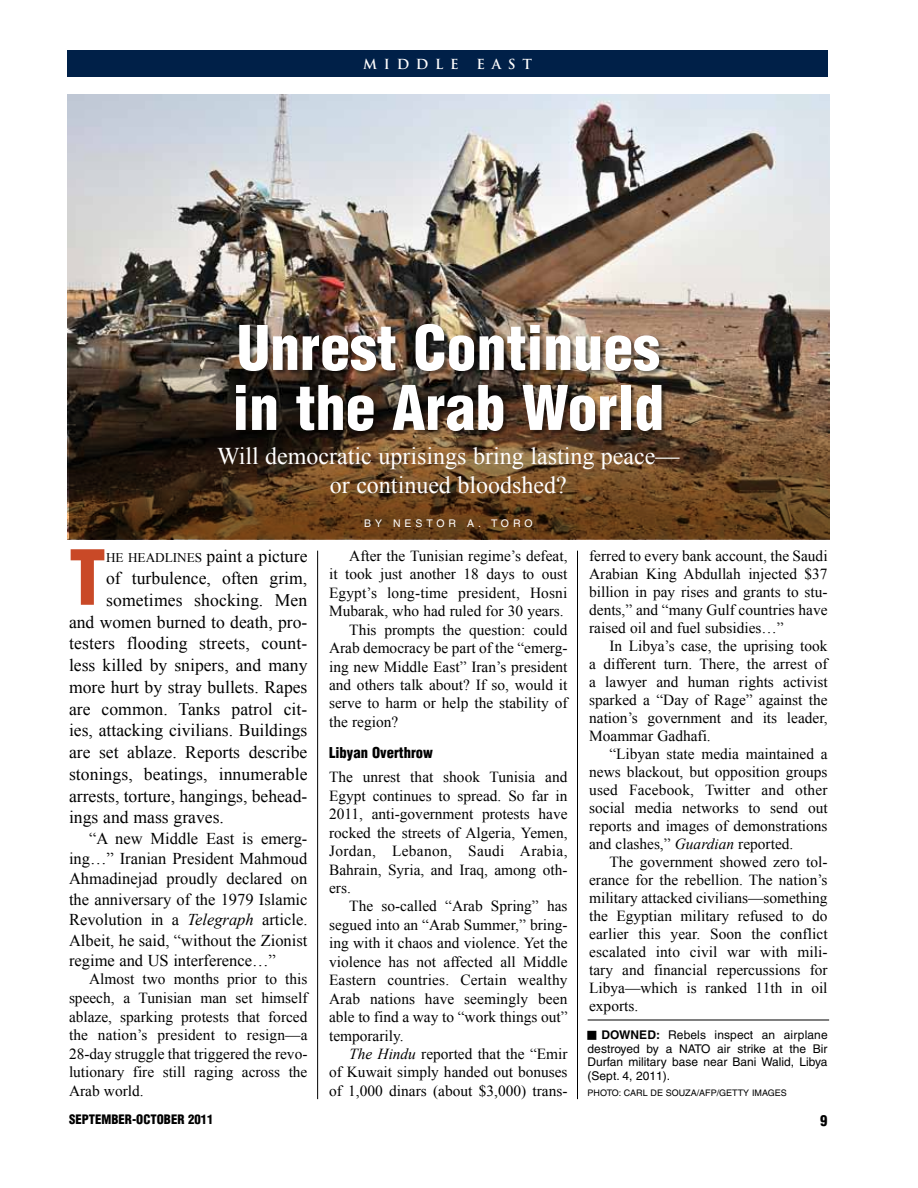
<style>
.page{position:relative;width:918px;height:1188px;background:#fff}
.page>*{position:absolute;margin:0;border:0;box-sizing:border-box;transform-origin:0 0}
.t1{font:900 condensed 73.95px "Helvetica";color:#c94927}
.t2{font:900 condensed 60px/60px "Helvetica";color:#fff}
.t3{font:24px/28.8px "Times New Roman";color:#fff;text-align:center}
.t4{font:17.7px "Times New Roman";color:#000}
.t5{font:16.5px/20.4px "Times New Roman";color:#000;text-align:justify}
.t6{font:15.3px/18px "Times New Roman";color:#000;text-align:justify}
.t7{font:900 condensed 14.7px "Helvetica";color:#000}
.t8{font:700 13.5px "Trajan Pro";letter-spacing:.495em;color:#fff}
.t9{font:900 condensed 12.75px "Helvetica";color:#000}
.t10{font:12px/13.5px "Helvetica";color:#000;text-align:justify}
.t11{font:700 12px "Helvetica";color:#000}
.t12{font:10.5px "Helvetica";letter-spacing:.375em;color:#fff}
.t13{font:9px "Helvetica";color:#000}
.s1{font-size:13.2px}
.s2{font-style:italic}
.s3{font-weight:700}
</style>
<div class="page">
<img style="left:68px;top:94px;width:761px;height:446px">
<img style="left:69px;top:280px;width:761px;height:260px">
<hr style="left:317px;top:551px;width:1px;height:548px;background:#000">
<hr style="left:577px;top:551px;width:1px;height:548px;background:#000">
<div style="left:68px;top:50px;width:760px;height:27px;background:#002048"></div>
<div style="left:236px;top:324px;width:432px;height:113px;background:#000;opacity:.5"></div>
<hr style="left:588px;top:1020px;width:241px;height:1px;background:#000">
<p class="t8" style="left:363px;top:55px;width:97px">MI DDLE</p>
<p class="t8" style="left:477px;top:55px;width:57px">E AST</p>
<h2 class="t2" style="left:232px;top:317px;width:433px">Unrest Continues in the Arab World</h2>
<h3 class="t3" style="left:217px;top:441px;width:464px">Will democratic uprisings bring lasting peace— or continued bloodshed?</h3>
<p class="t12" style="left:364px;top:517px;width:10px">By</p>
<p class="t12" style="left:393px;top:517px;width:108px">Nesto r A. To</p>
<p class="t12" style="left:513px;top:517px;width:19px">r o</p>
<h1 class="t1" style="left:69px;top:531px;width:35px">T</h1>
<p class="t4" style="left:106px;top:545px;width:203px"><span class="s1">HE HEADLINES</span> paint a picture</p>
<p class="t4" style="left:106px;top:566px;width:203px">of turbulence, often grim,</p>
<p class="t4" style="left:106px;top:588px;width:203px">sometimes shocking. Men</p>
<p class="t4" style="left:69px;top:610px;width:240px">and women burned to death, pro-</p>
<p class="t4" style="left:69px;top:632px;width:240px">testers flooding streets, count-</p>
<p class="t4" style="left:69px;top:653px;width:240px">less killed by snipers, and many</p>
<p class="t4" style="left:69px;top:675px;width:240px">more hurt by stray bullets. Rapes</p>
<p class="t4" style="left:69px;top:697px;width:240px">are common. Tanks patrol cit-</p>
<p class="t4" style="left:69px;top:719px;width:240px">ies, attacking civilians. Buildings</p>
<p class="t4" style="left:69px;top:740px;width:240px">are set ablaze. Reports describe</p>
<p class="t4" style="left:69px;top:762px;width:240px">stonings, beatings, innumerable</p>
<p class="t4" style="left:69px;top:784px;width:240px">arrests, torture, hangings, behead-</p>
<p class="t4" style="left:69px;top:805px;width:157px">ings and mass graves.</p>
<p class="t5" style="left:69px;top:828px;width:240px;text-indent:20px">“A new Middle East is emerg&shy;ing…” Iranian President Mahmoud Ahmadinejad proudly declared on the anniversary of the 1979 Islamic Revolution in a <span class="s2">Telegraph</span> article.<br>Albeit, he said, “without the Zionist regime and US interference…”</p>
<p class="t6" style="left:69px;top:970px;width:240px;line-height:18.6px;text-indent:20px">Almost two months prior to this speech, a Tunisian man set himself ablaze, sparking protests that forced the nation’s president to resign—a 28-day struggle that triggered the revo&shy;lutionary fire still raging across the Arab world.</p>
<p class="t6" style="left:349px;top:547px;width:220px">After the Tunisian regime’s defeat,</p>
<p class="t6" style="left:329px;top:565px;width:240px">it took just another 18 days to oust</p>
<p class="t6" style="left:329px;top:583px;width:240px">Egypt’s long-time president, Hosni</p>
<p class="t6" style="left:329px;top:602px;width:236px">Mubarak, who had ruled for 30 years.</p>
<p class="t6" style="left:349px;top:620px;width:220px">This prompts the question: could</p>
<p class="t6" style="left:329px;top:639px;width:240px">Arab democracy be part of the “emerg-</p>
<p class="t6" style="left:329px;top:657px;width:240px">ing new Middle East” Iran’s president</p>
<p class="t6" style="left:329px;top:676px;width:240px">and others talk about? If so, would it</p>
<p class="t6" style="left:329px;top:694px;width:240px">serve to harm or help the stability of</p>
<p class="t6" style="left:329px;top:713px;width:71px">the region?</p>
<p class="t7" style="left:329px;top:743px;width:105px">Libyan Overthrow</p>
<p class="t6" style="left:329px;top:768px;width:240px;line-height:18.5px">The unrest that shook Tunisia and Egypt continues to spread. So far in 2011, anti-government protests have rocked the streets of Algeria, Yemen, Jordan, Lebanon, Saudi Arabia, Bahrain, Syria, and Iraq, among oth&shy;ers.</p>
<p class="t6" style="left:329px;top:897px;width:240px;line-height:18.5px;text-indent:20px">The so-called “Arab Spring” has segued into an “Arab Summer,” bring&shy;ing with it chaos and violence. Yet the violence has not affected all Middle Eastern countries. Certain wealthy Arab nations have seemingly been able to find a way to “work things out” temporarily.</p>
<p class="t6" style="left:329px;top:1044px;width:240px;line-height:18.5px;text-indent:20px"><span class="s2">The Hindu</span> reported that the “Emir of Kuwait simply handed out bonuses of 1,000 dinars (about $3,000) trans-</p>
<p class="t6" style="left:589px;top:547px;width:240px">ferred to every bank account, the Saudi Arabian King Abdullah injected $37 billion in pay rises and grants to stu&shy;dents,” and “many Gulf countries have raised oil and fuel subsidies…”</p>
<p class="t6" style="left:589px;top:637px;width:240px;text-indent:20px">In Libya’s case, the uprising took a different turn. There, the arrest of a lawyer and human rights activist sparked a “Day of Rage” against the nation’s government and its leader, Moammar Gadhafi.</p>
<p class="t6" style="left:589px;top:745px;width:240px;text-indent:20px">“Libyan state media maintained a news blackout, but opposition groups used Facebook, Twitter and other social media networks to send out reports and images of demonstrations and clashes,” <span class="s2">Guardian</span> reported.</p>
<p class="t6" style="left:589px;top:853px;width:240px;text-indent:20px">The government showed zero tol&shy;erance for the rebellion. The nation’s military attacked civilians—something the Egyptian military refused to do earlier this year. Soon the conflict escalated into civil war with mili&shy;tary and financial repercussions for Libya—which is ranked 11th in oil exports.</p>
<p class="t11" style="left:601px;top:1027px;width:19px">DOWNED</p>
<p class="t10" style="left:588px;top:1028px;width:242px;text-indent:68px"><span class="s3">:</span> Rebels inspect an airplane destroyed by a NATO air strike at the Bir Durfan military base near Bani Walid, Libya (Sept. 4, 2011).</p>
<p class="t13" style="left:588px;top:1088px;width:43px">PH OTO: CARL</p>
<p class="t13" style="left:651px;top:1088px;width:136px">DE SOUZA/AFP/Getty I mages</p>
<p class="t9" style="left:69px;top:1112px;width:146px">September-October 2011</p>
<p class="t7" style="left:820px;top:1111px;width:9px">9</p>
</div>
